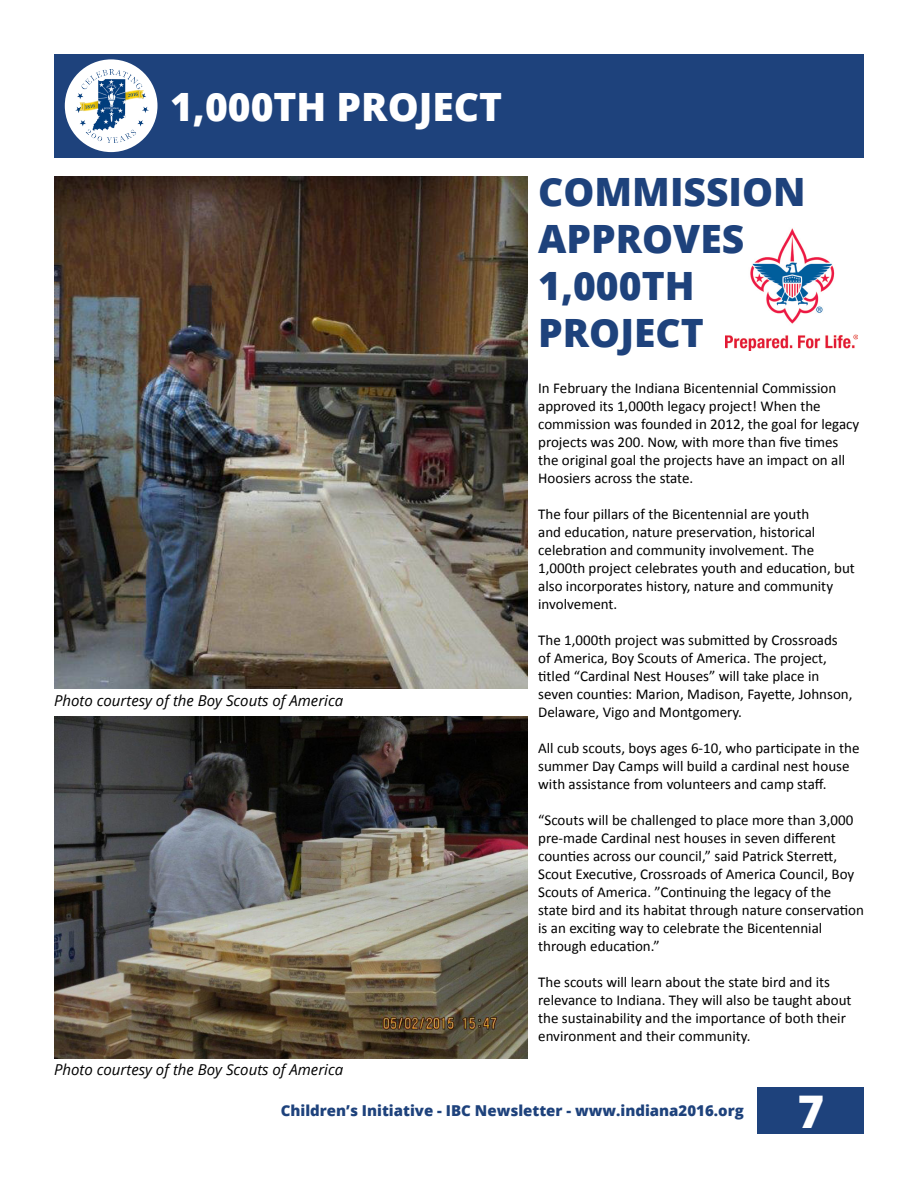
<style>
.page{position:relative;width:918px;height:1188px;background:#fff}
.page>*{position:absolute;margin:0;border:0;box-sizing:border-box;transform-origin:0 0}
.t1{font:800 45px "Open Sans";color:#fff}
.t2{font:800 39px/46.8px "Open Sans";color:#1e427c}
.t3{font:800 39px "Open Sans";color:#fff}
.t4{font:15px/18px "Calibri";color:#000}
.t5{font:italic 15px "Open Sans";color:#000}
.t6{font:800 15px "Open Sans";color:#1e427c}
</style>
<div class="page">
<div style="left:758px;top:1087px;width:106px;height:47px;background:#1e427c"></div>
<div style="left:54px;top:54px;width:810px;height:104px;background:#1e427c"></div>
<div style="left:65px;top:59px;width:92px;height:93px;background:#fff;border-radius:50%"></div>
<img style="left:75px;top:69px;width:73px;height:74px">
<img style="left:726px;top:228px;width:131px;height:122px">
<img style="left:54px;top:176px;width:474px;height:512px">
<img style="left:54px;top:716px;width:474px;height:342px">
<h2 class="t3" style="left:170px;top:77px;width:334px">1,000TH PROJECT</h2>
<p class="t5" style="left:54px;top:690px;width:291px">Photo courtesy of the Boy Scouts of America</p>
<p class="t5" style="left:54px;top:1059px;width:291px">Photo courtesy of the Boy Scouts of America</p>
<h2 class="t2" style="left:538px;top:167px;width:269px">COMMISSION<br>APPROVES<br>1,000TH<br>PROJECT</h2>
<p class="t4" style="left:538px;top:379px;width:323px">In February the Indiana Bicentennial Commission approved its 1,000th legacy project! When the commission was founded in 2012, the goal for legacy projects was 200. Now, with more than five times the original goal the projects have an impact on all Hoosiers across the state.</p>
<p class="t4" style="left:538px;top:505px;width:318px">The four pillars of the Bicentennial are youth<br>and education, nature preservation, historical celebration and community involvement. The 1,000th project celebrates youth and education, but also incorporates history, nature and community involvement.</p>
<p class="t4" style="left:538px;top:631px;width:316px">The 1,000th project was submitted by Crossroads of America, Boy Scouts of America. The project, titled “Cardinal Nest Houses” will take place in seven counties: Marion, Madison, Fayette, Johnson, Delaware, Vigo and Montgomery.</p>
<p class="t4" style="left:538px;top:739px;width:323px">All cub scouts, boys ages 6-10, who participate in the summer Day Camps will build a cardinal nest house with assistance from volunteers and camp staff.</p>
<p class="t4" style="left:538px;top:811px;width:327px">“Scouts will be challenged to place more than 3,000 pre-made Cardinal nest houses in seven different counties across our council,” said Patrick Sterrett, Scout Executive, Crossroads of America Council, Boy Scouts of America. ”Continuing the legacy of the state bird and its habitat through nature conservation is an exciting way to celebrate the Bicentennial through education.”</p>
<p class="t4" style="left:538px;top:973px;width:315px">The scouts will learn about the state bird and its relevance to Indiana. They will also be taught about the sustainability and the importance of both their environment and their community.</p>
<p class="t6" style="left:281px;top:1099px;width:465px">Children’s Initiative - IBC Newsletter - www.indiana2016.org</p>
<h1 class="t1" style="left:798px;top:1077px;width:28px">7</h1>
</div>
